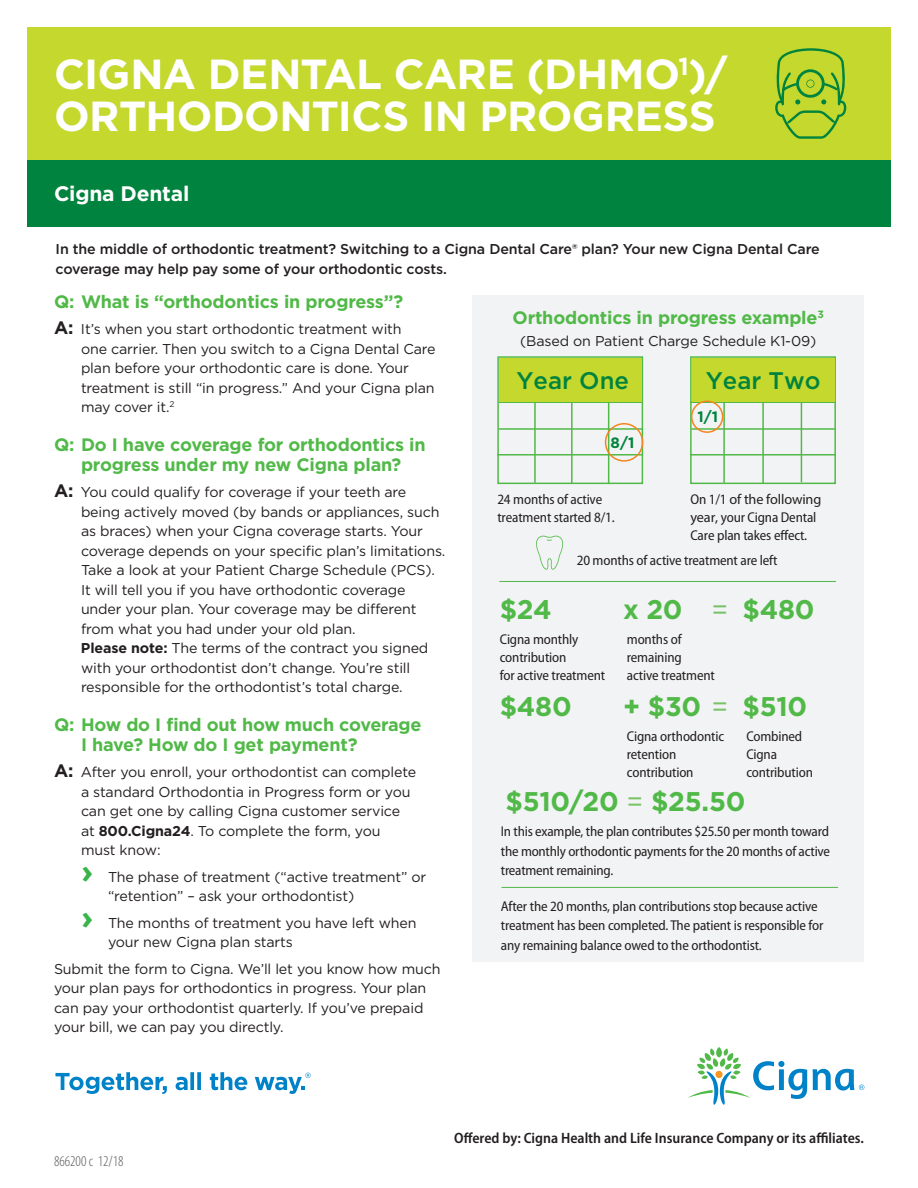
<style>
.page{position:relative;width:918px;height:1188px;background:#fff}
.page>*{position:absolute;margin:0;border:0;box-sizing:border-box;transform-origin:0 0}
.Small_headline_bold{font:700 42px/42px "Gotham";letter-spacing:-.01em;color:#fff}
.Body_copy__book_9_5{font:700 33px "Gotham";color:#39b44a}
.Body_copy__book_9_5-2{font:700 27px "Gotham";letter-spacing:-.01em;color:#51b948}
.Legal_copy_Cat{font:700 27px "Gotham";color:#51b948}
.Legal_copy_Cat-2{font:27px "Gotham";color:#78c366}
.Legal_copy_Cat-3{font:500 24px "Gotham";color:#00833e}
.Subheadline_bold_14{font:700 21px "Gotham";letter-spacing:-.01em;color:#fff}
.Body_copy__book_9_5-3{font:700 18px/19.5px "Gotham";letter-spacing:-.01em;color:#51b948;text-align:center}
.Subhead_body_bold_12{font:700 18px/19.5px "Gotham";letter-spacing:-.01em;color:#51b948}
.Offered_by_legal{font:600 semi-condensed 15px "Myriad Pro";color:#231f20}
.Legal_copy_Cat-4{font:300 condensed 15px "Myriad Pro";color:#57585a}
.Legal_copy_Cat-5{font:700 15px "Gotham";color:#00833e}
.Body_copy__book_9_5-4{font:14.25px/19.5px "Gotham";letter-spacing:-.01em;color:#231f20}
.Body_copy__book_9_5-5{font:semi-condensed 14.25px/18px "Myriad Pro";letter-spacing:-.01em;color:#231f20}
.Body_copy__book_9_5-6{font:500 14.25px/19.5px "Gotham";letter-spacing:-.01em;color:#231f20}
.s1{font-weight:700;font-size:18px}
.s2{font-weight:700}
.s3{font-stretch:normal}
.s4{font-weight:400;color:#78c366}
</style>
<div class="page">
<div style="left:27px;top:27px;width:864px;height:195px;background:#c4d82d"></div>
<div style="left:27px;top:160px;width:864px;height:66px;background:#00833e"></div>
<div style="left:472px;top:296px;width:392px;height:666px;background:#f2f3f4"></div>
<div style="left:497px;top:356px;width:146px;height:128px;border:2px solid #51b948"></div>
<hr style="left:499px;top:402px;width:144px;height:1px;background:#51b948">
<hr style="left:499px;top:428px;width:143px;height:2px;background:#51b948">
<hr style="left:497px;top:454px;width:146px;height:2px;background:#51b948">
<hr style="left:534px;top:402px;width:2px;height:81px;background:#51b948">
<hr style="left:571px;top:403px;width:2px;height:80px;background:#51b948">
<hr style="left:608px;top:402px;width:1px;height:82px;background:#51b948">
<div style="left:605px;top:423px;width:38px;height:39px;border:2px solid #f58520;border-radius:50%"></div>
<div style="left:690px;top:356px;width:146px;height:128px;border:2px solid #51b948"></div>
<hr style="left:690px;top:402px;width:146px;height:1px;background:#51b948">
<hr style="left:691px;top:428px;width:144px;height:2px;background:#51b948">
<hr style="left:690px;top:454px;width:146px;height:2px;background:#51b948">
<hr style="left:723px;top:402px;width:2px;height:81px;background:#51b948">
<hr style="left:762px;top:403px;width:2px;height:80px;background:#51b948">
<hr style="left:801px;top:402px;width:1px;height:80px;background:#51b948">
<div style="left:499px;top:358px;width:143px;height:44px;background:#c4d82d"></div>
<div style="left:692px;top:358px;width:142px;height:44px;background:#c4d82d"></div>
<div style="left:691px;top:401px;width:32px;height:32px;border:2px solid #f58520;border-radius:50%"></div>
<svg style="left:55px;top:1072px;width:112px;height:22px"></svg>
<svg style="left:176px;top:1072px;width:25px;height:18px"></svg>
<svg style="left:210px;top:1072px;width:37px;height:18px"></svg>
<svg style="left:255px;top:1073px;width:56px;height:21px"></svg>
<svg style="left:688px;top:1047px;width:176px;height:58px"></svg>
<svg style="left:536px;top:536px;width:27px;height:34px"></svg>
<hr style="left:499px;top:581px;width:337px;height:1px;background:#51b948">
<svg style="left:775px;top:48px;width:72px;height:91px"></svg>
<div style="left:820px;top:98px;width:8px;height:8px;border:2px solid #c4d82d;border-radius:50%"></div>
<hr style="left:502px;top:887px;width:336px;height:1px;background:#51b948">
<p class="Small_headline_bold" style="left:54px;top:53px;width:675px">CIGNA DENTAL CARE (DHMO<sup>1</sup>)/<br>ORTHODONTICS IN PROGRESS</p>
<p class="Subheadline_bold_14" style="left:54px;top:179px;width:137px">Cigna Dental</p>
<p class="Body_copy__book_9_5-6" style="left:56px;top:239px;width:766px">In the middle of orthodontic treatment? Switching to a Cigna Dental Care® plan? Your new Cigna Dental Care coverage may help pay some of your orthodontic costs.</p>
<p class="Subhead_body_bold_12" style="left:54px;top:291px;width:351px">Q: What is “orthodontics in progress”?</p>
<p class="Body_copy__book_9_5-4" style="left:81px;top:319px;width:356px;text-indent:-27px"><span class="s1">A:</span> It’s when you start orthodontic treatment with<br>one carrier. Then you switch to a Cigna Dental Care plan before your orthodontic care is done. Your treatment is still “in progress.” And your Cigna plan may cover it.<sup>2</sup></p>
<p class="Body_copy__book_9_5-3" style="left:54px;top:435px;width:373px">Q: Do I have coverage for orthodontics in progress under my new Cigna plan?</p>
<p class="Body_copy__book_9_5-4" style="left:81px;top:482px;width:366px;text-indent:-27px"><span class="s1">A:</span> You could qualify for coverage if your teeth are being actively moved (by bands or appliances, such as braces) when your Cigna coverage starts. Your coverage depends on your specific plan’s limitations.<br>Take a look at your Patient Charge Schedule (PCS).<br>It will tell you if you have orthodontic coverage under your plan. Your coverage may be different from what you had under your old plan.<br><span class="s2">Please note:</span> The terms of the contract you signed with your orthodontist don’t change. You’re still responsible for the orthodontist’s total charge.</p>
<p class="Subhead_body_bold_12" style="left:81px;top:715px;width:342px;text-indent:-27px">Q: How do I find out how much coverage<br>I have? How do I get payment?</p>
<p class="Body_copy__book_9_5-4" style="left:81px;top:762px;width:337px;text-indent:-27px"><span class="s1">A:</span> After you enroll, your orthodontist can complete a standard Orthodontia in Progress form or you can get one by calling Cigna customer service at <span class="s2">800.Cigna24</span>. To complete the form, you must know:</p>
<p class="Body_copy__book_9_5" style="left:81px;top:850px;width:14px">›</p>
<p class="Body_copy__book_9_5-4" style="left:108px;top:867px;width:320px">The phase of treatment (“active treatment” or “retention” – ask your orthodontist)</p>
<p class="Body_copy__book_9_5" style="left:81px;top:896px;width:14px">›</p>
<p class="Body_copy__book_9_5-4" style="left:108px;top:913px;width:310px">The months of treatment you have left when your new Cigna plan starts</p>
<p class="Body_copy__book_9_5-4" style="left:54px;top:959px;width:388px">Submit the form to Cigna. We’ll let you know how much your plan pays for orthodontics in progress. Your plan can pay your orthodontist quarterly. If you’ve prepaid your bill, we can pay you directly.</p>
<p class="Body_copy__book_9_5-3" style="left:513px;top:308px;width:313px">Orthodontics in progress example<sup>3</sup></p>
<p class="Body_copy__book_9_5-4" style="left:520px;top:331px;width:298px">(Based on Patient Charge Schedule K1-09)</p>
<p class="Legal_copy_Cat-3" style="left:516px;top:367px;width:114px">Year One</p>
<p class="Legal_copy_Cat-3" style="left:706px;top:367px;width:116px">Year Two</p>
<p class="Legal_copy_Cat-5" style="left:611px;top:432px;width:25px">8/1</p>
<p class="Body_copy__book_9_5-5" style="left:497px;top:491px;width:119px">24 months of active treatment started 8/1<span class="s3">.</span></p>
<p class="Legal_copy_Cat-5" style="left:698px;top:406px;width:22px">1/1</p>
<p class="Body_copy__book_9_5-5" style="left:690px;top:491px;width:132px">On 1/1 <span class="s3">of the following year,</span> your Cigna Dental<br>Care plan takes effect<span class="s3">.</span></p>
<p class="Body_copy__book_9_5-5" style="left:577px;top:552px;width:202px">20 months of active treatment are left</p>
<p class="Body_copy__book_9_5-2" style="left:500px;top:591px;width:53px">$24</p>
<p class="Body_copy__book_9_5-5" style="left:500px;top:630px;width:107px">Cigna monthly contribution<br>for active treatment</p>
<p class="Body_copy__book_9_5-2" style="left:500px;top:689px;width:73px">$480</p>
<p class="Body_copy__book_9_5-2" style="left:623px;top:591px;width:61px">x 20</p>
<p class="Body_copy__book_9_5-5" style="left:627px;top:630px;width:90px">months of remaining active treatment</p>
<p class="Legal_copy_Cat-2" style="left:711px;top:592px;width:18px">=</p>
<p class="Legal_copy_Cat" style="left:623px;top:689px;width:107px">+ $30 <span class="s4">=</span></p>
<p class="Body_copy__book_9_5-5" style="left:627px;top:728px;width:99px">Cigna orthodontic retention contribution</p>
<p class="Body_copy__book_9_5-2" style="left:743px;top:591px;width:73px">$480</p>
<p class="Body_copy__book_9_5-2" style="left:743px;top:689px;width:66px">$510</p>
<p class="Body_copy__book_9_5-5" style="left:746px;top:728px;width:68px">Combined<br>Cigna contribution</p>
<p class="Body_copy__book_9_5-2" style="left:506px;top:784px;width:241px">$510/20 <span class="s4">=</span> $25.50</p>
<p class="Body_copy__book_9_5-5" style="left:501px;top:822px;width:331px;line-height:19.5px;text-align:justify">In this example, the plan contributes $25.50 per month toward the monthly orthodontic payments for the 20 months of active treatment remaining.</p>
<p class="Body_copy__book_9_5-5" style="left:501px;top:896px;width:324px;line-height:19.5px">After the 20 months, plan contributions stop because active treatment has been completed. The patient is responsible for any remaining balance owed to the orthodontist.</p>
<p class="Legal_copy_Cat-4" style="left:54px;top:1153px;width:71px">866200 c 12/18</p>
<p class="Offered_by_legal" style="left:454px;top:1129px;width:411px">Offered by: Cigna Health and Life Insurance Company or its affiliates.</p>
</div>
